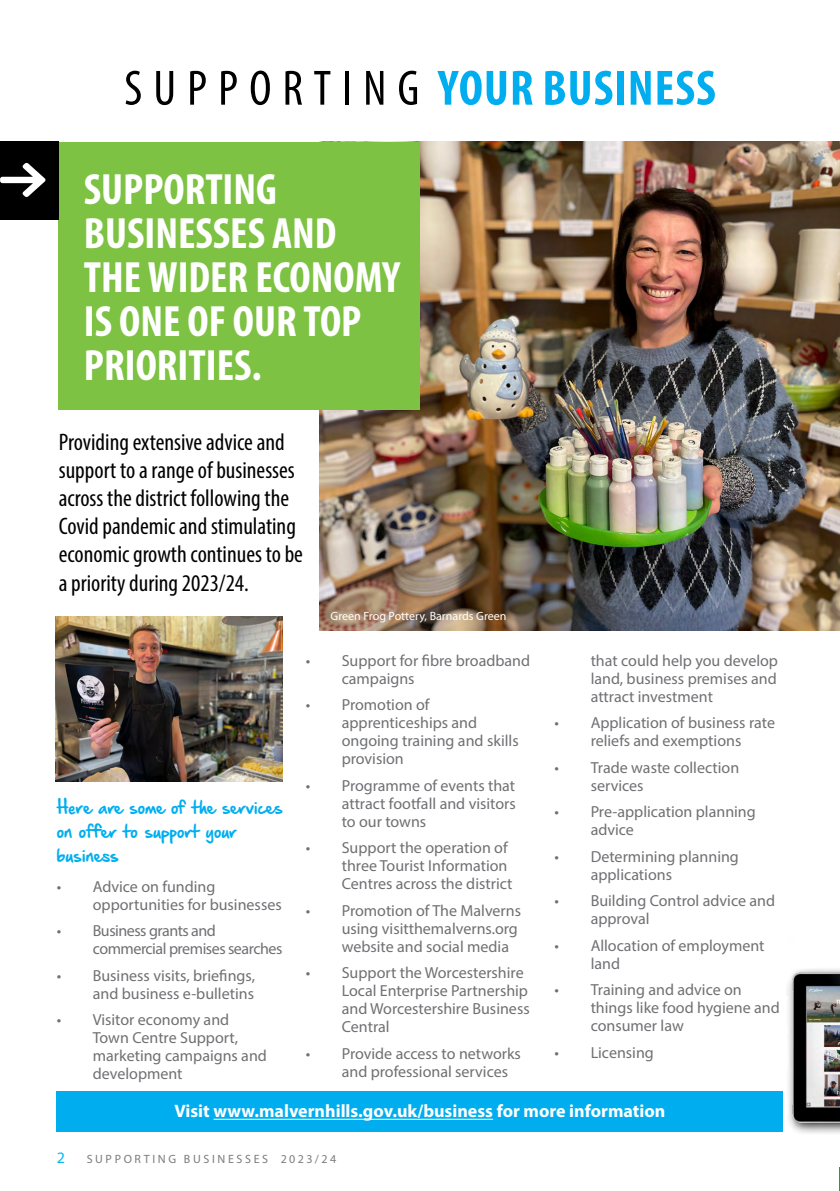
<style>
.page{position:relative;width:840px;height:1191px;background:#fff}
.page>*{position:absolute;margin:0;border:0;box-sizing:border-box;transform-origin:0 0}
.main_heading_line2{font:700 condensed 50px "Myriad Pro";letter-spacing:.02em;color:#00aeef}
.t1{font:700 condensed 44px/44px "Myriad Pro";color:#fff}
.t2{font:condensed 24px/28px "Myriad Pro";color:#000}
.t3{font:22px/24px "Hand Of Sean Pro";color:#00aeef}
.body{font:700 18px "Myriad Pro";color:#fff}
.t4{font:16px/18px "Myriad Pro";color:#6f7073}
.t5{font:16px/18px "Myriad Pro";letter-spacing:-.03em;color:#6f7073}
.t6{font:16px "Myriad Pro";color:#00b9f1}
.body-2{font:12px "Myriad Pro";color:#fff}
.t7{font:12px "Myriad Pro";letter-spacing:.22em;color:#7b7c7f}
.s1{font-weight:400;color:#000}
</style>
<div class="page">
<div style="left:57px;top:1090px;width:725px;height:41px;background:#00aeef"></div>
<img style="left:319px;top:142px;width:520px;height:489px">
<div style="left:59px;top:142px;width:361px;height:268px;background:#7dc242"></div>
<hr style="left:213px;top:1118px;width:280px;height:1px;background:#fff">
<div style="left:0;top:142px;width:59px;height:78px;background:#000"></div>
<svg style="left:0;top:163px;width:45px;height:34px"></svg>
<img style="left:55px;top:617px;width:227px;height:164px">
<svg style="left:839px;top:1086px;width:1px;height:105px"></svg>
<img style="left:789px;top:969px;width:50px;height:164px">
<p class="main_heading_line2" style="left:124px;top:57px;width:592px"><span class="s1">S U P P O R T I N G</span> YOUR BUSINESS</p>
<p class="t1" style="left:84px;top:166px;width:318px">SUPPORTING<br>BUSINESSES AND<br>THE WIDER ECONOMY<br>IS ONE OF OUR TOP<br>PRIORITIES.</p>
<p class="t2" style="left:59px;top:428px;width:245px">Providing extensive advice and support to a range of businesses across the district following the<br>Covid pandemic and stimulating economic growth continues to be a priority during 2023/24.</p>
<p class="body-2" style="left:330px;top:608px;width:177px">Green Frog Pottery, Barnards Green</p>
<p class="t3" style="left:57px;top:794px;width:227px">Here are some of the services on offer to support your business</p>
<p class="t4" style="left:93px;top:877px;width:190px;text-indent:-36px">• Advice on funding opportunities for businesses</p>
<p class="t5" style="left:93px;top:921px;width:191px;text-indent:-36px">• Business grants and commercial premises searches</p>
<p class="t4" style="left:57px;top:966px;width:200px;text-align:right">• Business visits, briefings, and business e-bulletins</p>
<p class="t4" style="left:93px;top:1010px;width:175px;text-indent:-36px">• Visitor economy and<br>Town Centre Support, marketing campaigns and development</p>
<p class="t4" style="left:341px;top:651px;width:190px;text-indent:-36px">• Support for fibre broadband campaigns</p>
<p class="t4" style="left:341px;top:695px;width:178px;text-indent:-36px">• Promotion of apprenticeships and ongoing training and skills provision</p>
<p class="t4" style="left:341px;top:776px;width:175px;text-align:justify;text-indent:-36px">• Programme of events that attract footfall and visitors to our towns</p>
<p class="t4" style="left:341px;top:838px;width:172px;text-indent:-36px">• Support the operation of three Tourist Information<br>Centres across the district</p>
<p class="t4" style="left:341px;top:901px;width:181px;text-indent:-36px">• Promotion of The Malverns using visitthemalverns.org website and social media</p>
<p class="t4" style="left:341px;top:963px;width:189px;text-indent:-36px">• Support the Worcestershire<br>Local Enterprise Partnership and Worcestershire Business<br>Central</p>
<p class="t4" style="left:341px;top:1044px;width:181px;text-indent:-36px">• Provide access to networks and professional services</p>
<p class="t4" style="left:590px;top:651px;width:189px;text-align:justify">that could help you develop land, business premises and attract investment</p>
<p class="t4" style="left:554px;top:713px;width:222px;text-align:center">• Application of business rate reliefs and exemptions</p>
<p class="t4" style="left:590px;top:758px;width:150px;text-indent:-36px">• Trade waste collection services</p>
<p class="t4" style="left:590px;top:802px;width:166px;text-indent:-36px">• Pre-application planning advice</p>
<p class="t4" style="left:590px;top:847px;width:150px;text-indent:-36px">• Determining planning applications</p>
<p class="t4" style="left:590px;top:891px;width:186px;text-indent:-36px">• Building Control advice and approval</p>
<p class="t4" style="left:590px;top:936px;width:175px;text-indent:-36px">• Allocation of employment land</p>
<p class="t4" style="left:590px;top:980px;width:190px;text-indent:-36px">• Training and advice on things like food hygiene and consumer law</p>
<p class="t4" style="left:554px;top:1043px;width:101px">• Licensing</p>
<p class="body" style="left:174px;top:1099px;width:492px">Visit www.malvernhills.gov.uk/business for more information</p>
<p class="t6" style="left:57px;top:1148px;width:10px">2</p>
<p class="t7" style="left:87px;top:1151px;width:251px">SUPPORTING BUSINESSES 2023/24</p>
</div>
